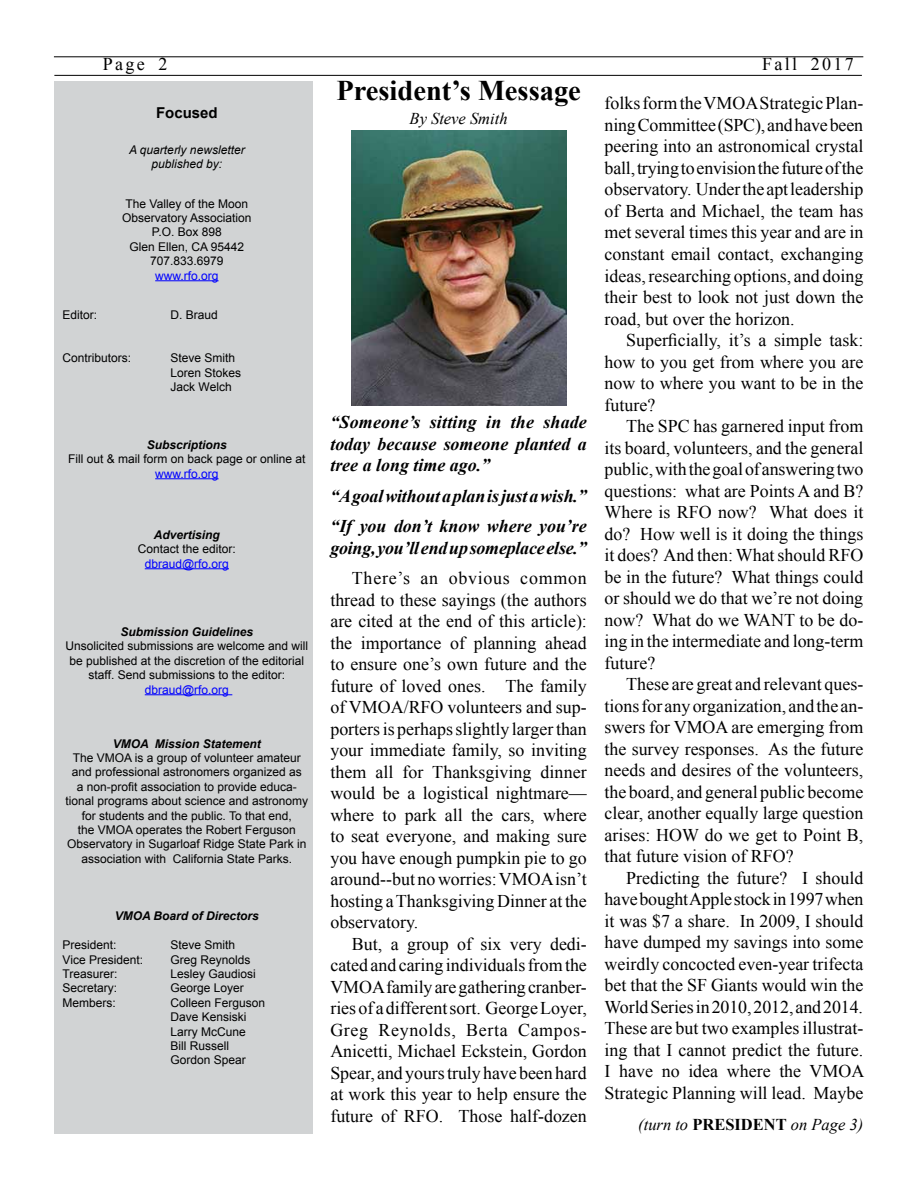
<style>
.page{position:relative;width:918px;height:1188px;background:#fff}
.page>*{position:absolute;margin:0;border:0;box-sizing:border-box;transform-origin:0 0}
.t1{font:700 28.5px "Times New Roman";color:#000}
.t2{font:18px "Times New Roman";letter-spacing:.13em;color:#000}
.t3{font:17.85px/21.5px "Times New Roman";color:#000;text-align:justify}
.t4{font:italic 700 17.85px/21.5px "Times New Roman";color:#000;text-align:justify}
.t5{font:italic 16.5px "Times New Roman";color:#000}
.t6{font:700 15px "Arial";color:#000}
.t7{font:12px/14.4px "Arial";color:#000;text-align:center}
.t8{font:italic 700 12px "Arial";color:#000}
.t9{font:12px "Arial";color:#00f}
.t10{font:italic 12px/14.4px "Arial";color:#000;text-align:center}
.s1{font-weight:700;font-style:normal}
</style>
<div class="page">
<div style="left:55px;top:81px;width:258px;height:1053px;background:#d1d3d4"></div>
<hr style="left:155px;top:280px;width:64px;height:1px;background:#00f">
<hr style="left:155px;top:478px;width:64px;height:1px;background:#00f">
<hr style="left:145px;top:568px;width:84px;height:1px;background:#00f">
<hr style="left:145px;top:694px;width:87px;height:1px;background:#00f">
<hr style="left:54px;top:57px;width:809px;height:1px;background:#000">
<hr style="left:54px;top:75px;width:808px;height:1px;background:#000">
<img style="left:351px;top:131px;width:216px;height:274px">
<p class="t2" style="left:103px;top:52px;width:66px">Page 2</p>
<p class="t2" style="left:762px;top:52px;width:93px">Fall 2017</p>
<p class="t5" style="left:410px;top:107px;width:100px">By Steve Smith</p>
<h1 class="t1" style="left:336px;top:71px;width:246px">President’s Message</h1>
<p class="t3" style="left:605px;top:92px;width:260px">folks form the VMOA Strategic Plan&shy;ning Committee (SPC), and have been peering into an astronomical crystal ball, trying to envision the future of the observatory. Under the apt leadership of Berta and Michael, the team has met several times this year and are in constant email contact, exchanging ideas, researching options, and doing their best to look not just down the road, but over the horizon.</p>
<p class="t3" style="left:605px;top:329px;width:260px;text-indent:22px">Superficially, it’s a simple task: how to you get from where you are now to where you want to be in the future?</p>
<p class="t3" style="left:605px;top:415px;width:260px;text-indent:22px">The SPC has garnered input from its board, volunteers, and the general public, with the goal of answering two questions: what are Points A and B?<br>Where is RFO now? What does it do? How well is it doing the things it does? And then: What should RFO be in the future? What things could or should we do that we’re not doing now? What do we WANT to be do&shy;ing in the intermediate and long-term future?</p>
<p class="t3" style="left:605px;top:673px;width:260px;text-indent:22px">These are great and relevant ques&shy;tions for any organization, and the an&shy;swers for VMOA are emerging from the survey responses. As the future needs and desires of the volunteers, the board, and general public become clear, another equally large question arises: HOW do we get to Point B, that future vision of RFO?</p>
<p class="t3" style="left:605px;top:867px;width:261px;text-indent:22px">Predicting the future? I should have bought Apple stock in 1997 when it was $7 a share. In 2009, I should have dumped my savings into some weirdly concocted even-year trifecta bet that the SF Giants would win the World Series in 2010, 2012, and 2014.<br>These are but two examples illustrat&shy;ing that I cannot predict the future.<br>I have no idea where the VMOA Strategic Planning will lead. Maybe</p>
<p class="t6" style="left:156px;top:102px;width:63px">Focused</p>
<p class="t10" style="left:129px;top:142px;width:117px">A quarterly newsletter published by:</p>
<p class="t7" style="left:122px;top:196px;width:131px">The Valley of the Moon<br>Observatory Association<br>P.O. Box 898<br>Glen Ellen, CA 95442<br>707.833.6979</p>
<p class="t9" style="left:155px;top:267px;width:65px">www.rfo.org</p>
<p class="t7" style="left:63px;top:308px;width:36px">Editor:</p>
<p class="t7" style="left:171px;top:308px;width:49px">D. Braud</p>
<p class="t7" style="left:63px;top:351px;width:70px">Contributors:</p>
<p class="t7" style="left:171px;top:351px;width:72px;text-align:left">Steve Smith<br>Loren Stokes<br>Jack Welch</p>
<p class="t4" style="left:330px;top:411px;width:258px">“Someone’s sitting in the shade today because someone planted a tree a long time ago.”</p>
<p class="t4" style="left:330px;top:480px;width:258px;line-height:30.5px">“A goal without a plan is just a wish.” “If you don’t know where you’re</p>
<p class="t4" style="left:330px;top:537px;width:258px">going, you’ll end up someplace else.”</p>
<p class="t3" style="left:330px;top:567px;width:258px;text-indent:22px">There’s an obvious common thread to these sayings (the authors are cited at the end of this article): the importance of planning ahead to ensure one’s own future and the future of loved ones. The family of VMOA/RFO volunteers and sup&shy;porters is perhaps slightly larger than your immediate family, so inviting them all for Thanksgiving dinner would be a logistical nightmare— where to park all the cars, where to seat everyone, and making sure you have enough pumpkin pie to go around--but no worries: VMOA isn’t hosting a Thanksgiving Dinner at the observatory.</p>
<p class="t3" style="left:330px;top:933px;width:258px;text-indent:22px">But, a group of six very dedi&shy;cated and caring individuals from the VMOA family are gathering cranber&shy;ries of a different sort. George Loyer, Greg Reynolds, Berta Campos-Anicetti, Michael Eckstein, Gordon Spear, and yours truly have been hard at work this year to help ensure the future of RFO. Those half-dozen</p>
<p class="t8" style="left:147px;top:436px;width:82px">Subscriptions</p>
<p class="t7" style="left:68px;top:452px;width:239px">Fill out &amp; mail form on back page or online at</p>
<p class="t9" style="left:155px;top:465px;width:65px">www.rfo.org</p>
<p class="t8" style="left:154px;top:526px;width:68px">Advertising</p>
<p class="t7" style="left:138px;top:542px;width:100px">Contact the editor:</p>
<p class="t9" style="left:145px;top:555px;width:86px">dbraud@rfo.org</p>
<p class="t8" style="left:121px;top:624px;width:134px">Submission Guidelines</p>
<p class="t7" style="left:65px;top:639px;width:244px">Unsolicited submissions are welcome and will be published at the discretion of the editorial staff. Send submissions to the editor:</p>
<p class="t9" style="left:145px;top:681px;width:86px">dbraud@rfo.org</p>
<p class="t8" style="left:113px;top:735px;width:150px">VMOA Mission Statement</p>
<p class="t7" style="left:65px;top:751px;width:244px">The VMOA is a group of volunteer amateur and professional astronomers organized as<br>a non-profit association to provide educa&shy;tional programs about science and astronomy for students and the public. To that end,<br>the VMOA operates the Robert Ferguson Observatory in Sugarloaf Ridge State Park in association with California State Parks.</p>
<p class="t8" style="left:115px;top:908px;width:146px">VMOA Board of Directors</p>
<p class="t7" style="left:63px;top:938px;width:56px">President:</p>
<p class="t7" style="left:171px;top:938px;width:66px">Steve Smith</p>
<p class="t7" style="left:63px;top:952px;width:82px">Vice President:</p>
<p class="t7" style="left:171px;top:952px;width:82px">Greg Reynolds</p>
<p class="t7" style="left:63px;top:967px;width:56px">Treasurer:</p>
<p class="t7" style="left:171px;top:967px;width:87px">Lesley Gaudiosi</p>
<p class="t7" style="left:63px;top:981px;width:56px">Secretary:</p>
<p class="t7" style="left:171px;top:981px;width:75px">George Loyer</p>
<p class="t7" style="left:63px;top:995px;width:55px">Members:</p>
<p class="t7" style="left:171px;top:995px;width:96px;text-align:left">Colleen Ferguson<br>Dave Kensiski<br>Larry McCune<br>Bill Russell<br>Gordon Spear</p>
<p class="t5" style="left:638px;top:1113px;width:227px">(turn to <span class="s1">PRESIDENT</span> on Page 3)</p>
</div>
